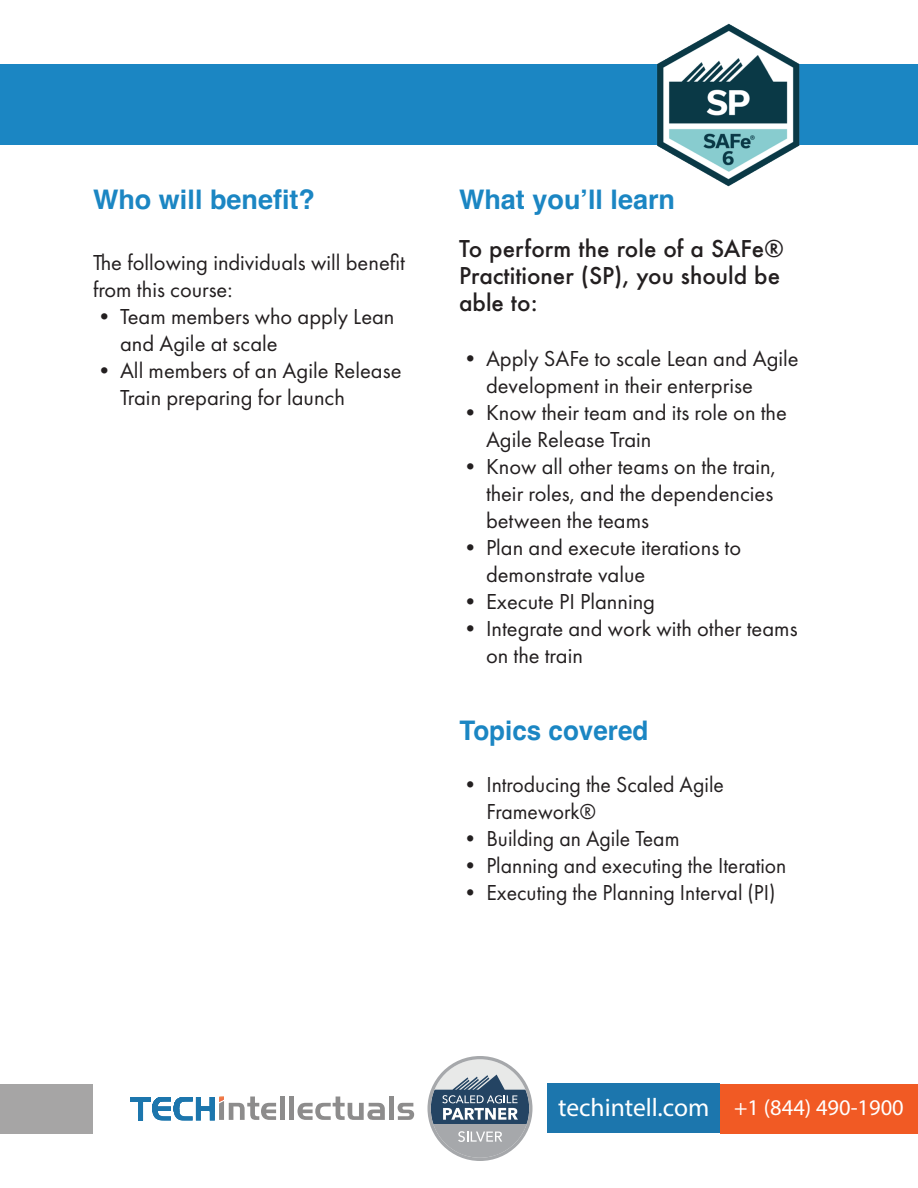
<style>
.page{position:relative;width:918px;height:1188px;background:#fff}
.page>*{position:absolute;margin:0;border:0;box-sizing:border-box;transform-origin:0 0}
.t1{font:700 27px "Helvetica";color:#1b86c3}
.t2{font:700 27px "Helvetica";color:#1b86c3;scale:.96 1}
.t3{font:22.5px/27px "Futura PT";color:#231f20}
.t4{font:22.5px/27px "Futura PT";color:#231f20;scale:.96 1}
.t5{font:500 22.5px/27px "Futura";color:#231f20}
.t6{font:22.5px "Myriad Pro";color:#fff}
.s1{font-size:25.5px}
</style>
<div class="page">
<div style="left:0;top:64px;width:918px;height:82px;background:#1b86c3"></div>
<img style="left:657px;top:23px;width:144px;height:164px">
<div style="left:0;top:1084px;width:93px;height:49px;background:#a6a5a5"></div>
<div style="left:548px;top:1084px;width:172px;height:49px;background:#1c76ad"></div>
<div style="left:720px;top:1084px;width:198px;height:49px;background:#f15a24"></div>
<svg style="left:131px;top:1097px;width:145px;height:23px"></svg>
<div style="left:280px;top:1097px;width:5px;height:23px;background:#8d8c8c"></div>
<div style="left:289px;top:1097px;width:5px;height:23px;background:#8d8c8c"></div>
<svg style="left:297px;top:1097px;width:88px;height:23px"></svg>
<div style="left:389px;top:1097px;width:5px;height:23px;background:#8d8c8c"></div>
<svg style="left:398px;top:1103px;width:16px;height:17px"></svg>
<svg style="left:428px;top:1056px;width:104px;height:105px"></svg>
<p class="t1" style="left:93px;top:183px;width:224px">Who will benefit?</p>
<p class="t3" style="left:93px;top:249px;width:314px">The following individuals will benefit from this course:</p>
<p class="t3" style="left:120px;top:303px;width:276px;text-indent:-27px">• Team members who apply Lean and Agile at scale</p>
<p class="t3" style="left:120px;top:357px;width:283px;text-indent:-27px">• All members of an Agile Release<br>Train preparing for launch</p>
<p class="t1" style="left:459px;top:183px;width:218px">What you’ll learn</p>
<p class="t5" style="left:459px;top:235px;width:326px">To perform the role of a SAFe®<br>Practitioner (SP), you should be able to:</p>
<p class="t3" style="left:486px;top:345px;width:314px;text-indent:-27px">• Apply SAFe to scale Lean and Agile development in their enterprise</p>
<p class="t3" style="left:486px;top:399px;width:302px;text-indent:-27px">• Know their team and its role on the<br>Agile Release Train</p>
<p class="t3" style="left:486px;top:453px;width:291px;text-align:justify;text-indent:-27px">• Know all other teams on the train, their roles, and the dependencies between the teams</p>
<p class="t3" style="left:486px;top:534px;width:257px;text-indent:-27px">• Plan and execute iterations to demonstrate value</p>
<p class="t3" style="left:459px;top:588px;width:198px">• Execute PI Planning</p>
<p class="t3" style="left:486px;top:615px;width:313px;text-indent:-27px">• Integrate and work with other teams on the train</p>
<p class="t2" style="left:459px;top:714px;width:198px">Topics covered</p>
<p class="t4" style="left:486px;top:771px;width:249px;text-indent:-27px">• Introducing the Scaled Agile<br>Framework®</p>
<p class="t4" style="left:459px;top:825px;width:231px">• Building an Agile Team</p>
<p class="t4" style="left:459px;top:852px;width:342px">• Planning and executing the Iteration</p>
<p class="t4" style="left:459px;top:879px;width:331px">• Executing the Planning Interval (PI)</p>
<p class="t6" style="left:558px;top:1094px;width:347px"><span class="s1">techintell.com</span> +1 (844) 490-1900</p>
</div>
